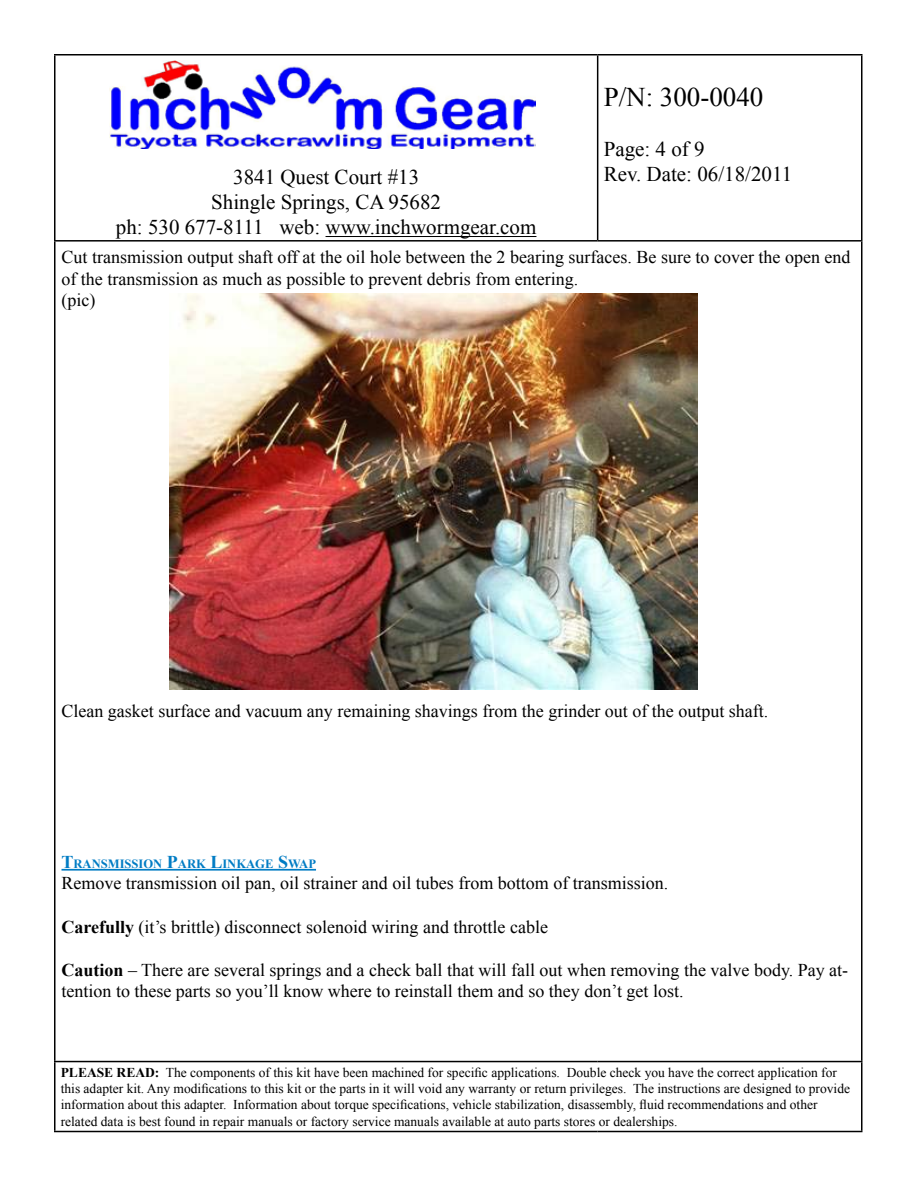
<style>
.page{position:relative;width:918px;height:1188px;background:#fff}
.page>*{position:absolute;margin:0;border:0;box-sizing:border-box;transform-origin:0 0}
.t1{font:27px "Times New Roman";color:#000}
.t2{font:21px/25.2px "Times New Roman";color:#000;text-align:center}
.t3{font:18px/21.6px "Times New Roman";color:#000}
.t4{font:13.5px/16.2px "Times New Roman";color:#000}
.t5{font:700 12.6px "Times New Roman";color:#007cc4}
.s1{font-size:18px}
.s2{font-weight:700}
</style>
<div class="page">
<hr style="left:54px;top:54px;width:544px;height:2px;background:#000">
<hr style="left:54px;top:55px;width:2px;height:185px;background:#000">
<hr style="left:598px;top:54px;width:264px;height:2px;background:#000">
<hr style="left:597px;top:55px;width:1px;height:185px;background:#000">
<hr style="left:861px;top:55px;width:1px;height:185px;background:#000">
<hr style="left:54px;top:240px;width:544px;height:2px;background:#000">
<hr style="left:54px;top:242px;width:2px;height:819px;background:#000">
<hr style="left:598px;top:240px;width:264px;height:2px;background:#000">
<hr style="left:861px;top:242px;width:1px;height:819px;background:#000">
<hr style="left:54px;top:1061px;width:544px;height:1px;background:#000">
<hr style="left:54px;top:1062px;width:2px;height:69px;background:#000">
<hr style="left:598px;top:1061px;width:264px;height:1px;background:#000">
<hr style="left:861px;top:1062px;width:1px;height:69px;background:#000">
<hr style="left:54px;top:1131px;width:544px;height:1px;background:#000">
<hr style="left:598px;top:1131px;width:264px;height:1px;background:#000">
<hr style="left:326px;top:236px;width:210px;height:1px;background:#000">
<img style="left:109px;top:61px;width:427px;height:88px">
<hr style="left:62px;top:869px;width:254px;height:2px;background:#007cc4">
<img style="left:170px;top:293px;width:527px;height:396px">
<p class="t2" style="left:116px;top:164px;width:422px">3841 Quest Court #13<br>Shingle Springs, CA 95682<br>ph: 530 677-8111 web: www.inchwormgear.com</p>
<h1 class="t1" style="left:604px;top:78px;width:161px">P/N: 300-0040</h1>
<p class="t2" style="left:604px;top:136px;width:190px;text-align:left">Page: 4 of 9<br>Rev. Date: 06/18/2011</p>
<p class="t3" style="left:62px;top:246px;width:791px">Cut transmission output shaft off at the oil hole between the 2 bearing surfaces. Be sure to cover the open end of the transmission as much as possible to prevent debris from entering.<br>(pic)</p>
<p class="t3" style="left:62px;top:699px;width:708px">Clean gasket surface and vacuum any remaining shavings from the grinder out of the output shaft.</p>
<p class="t5" style="left:62px;top:855px;width:255px"><span class="s1">T</span>RANSMISSION <span class="s1">P</span>ARK <span class="s1">L</span>INKAGE <span class="s1">S</span>WAP</p>
<p class="t3" style="left:62px;top:872px;width:608px">Remove transmission oil pan, oil strainer and oil tubes from bottom of transmission.</p>
<p class="t3" style="left:62px;top:915px;width:488px"><span class="s2">Carefully</span> (it’s brittle) disconnect solenoid wiring and throttle cable</p>
<p class="t3" style="left:62px;top:959px;width:788px"><span class="s2">Caution</span> – There are several springs and a check ball that will fall out when removing the valve body. Pay at&shy;tention to these parts so you’ll know where to reinstall them and so they don’t get lost.</p>
<p class="t4" style="left:61px;top:1064px;width:791px"><span class="s2">PLEASE READ:</span> The components of this kit have been machined for specific applications. Double check you have the correct application for this adapter kit. Any modifications to this kit or the parts in it will void any warranty or return privileges. The instructions are designed to provide information about this adapter. Information about torque specifications, vehicle stabilization, disassembly, fluid recommendations and other related data is best found in repair manuals or factory service manuals available at auto parts stores or dealerships.</p>
</div>
